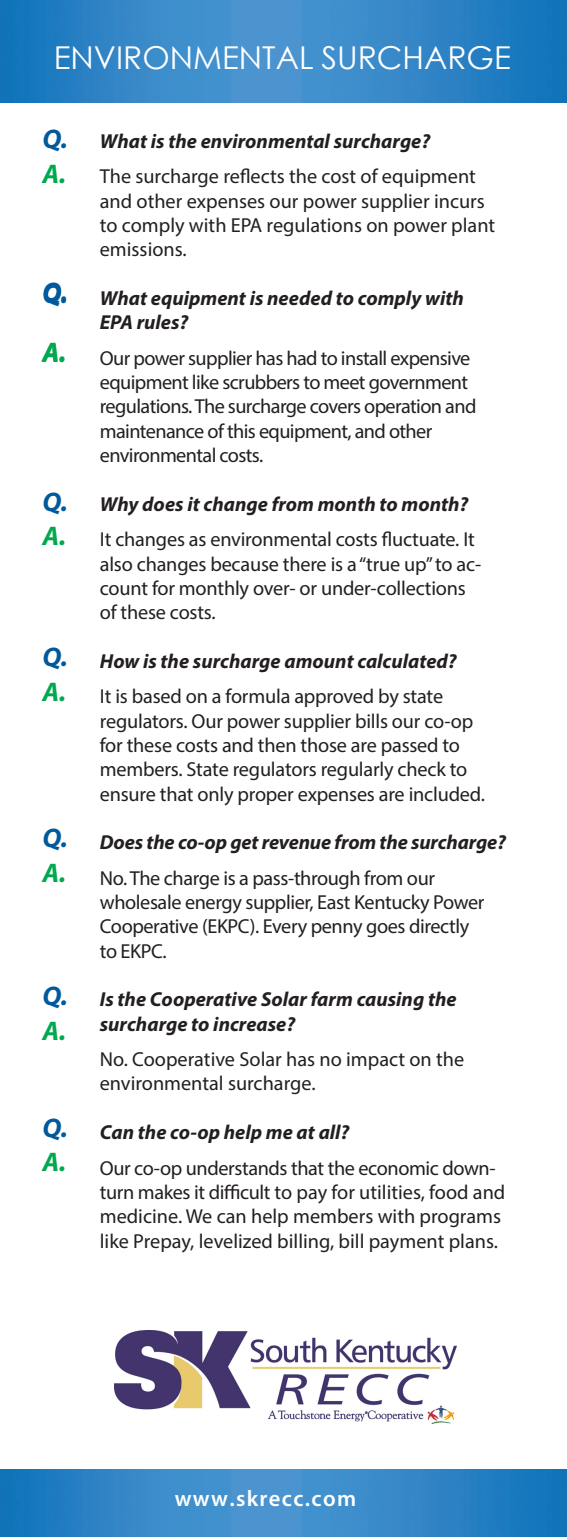
<style>
.page{position:relative;width:567px;height:1540px;background:#fff}
.page>*{position:absolute;margin:0;border:0;box-sizing:border-box;transform-origin:0 0}
.t1{font:31.5px "Century Gothic";color:#fff}
.t2{font:italic 700 27px "Myriad Pro";color:#00599b}
.t3{font:italic 700 27px "Myriad Pro";color:#00a94e}
.t4{font:600 22.5px "Myriad Pro";letter-spacing:.06em;color:#fff}
.t5{font:20.25px/24.3px "Myriad Pro";letter-spacing:-.01em;color:#231f20}
.t6{font:italic 700 20.25px/24.3px "Myriad Pro";color:#231f20}
.t7{font:20.25px/24.3px "Myriad Pro";letter-spacing:-.03em;color:#231f20}
</style>
<div class="page">
<img style="left:0;top:1469px;width:567px;height:67px">
<img style="left:0;top:0;width:567px;height:102px">
<img style="left:115px;top:1330px;width:341px;height:93px">
<h1 class="t1" style="left:54px;top:36px;width:458px">ENVIRONMENTAL SURCHARGE</h1>
<h2 class="t2" style="left:42px;top:122px;width:27px">Q.</h2>
<h2 class="t3" style="left:42px;top:157px;width:25px">A.</h2>
<h2 class="t2" style="left:42px;top:276px;width:27px">Q.</h2>
<h2 class="t3" style="left:42px;top:336px;width:25px">A.</h2>
<h2 class="t2" style="left:42px;top:484px;width:27px">Q.</h2>
<h2 class="t3" style="left:42px;top:519px;width:25px">A.</h2>
<h2 class="t2" style="left:42px;top:639px;width:27px">Q.</h2>
<h2 class="t3" style="left:42px;top:674px;width:25px">A.</h2>
<h2 class="t2" style="left:42px;top:820px;width:27px">Q.</h2>
<h2 class="t3" style="left:42px;top:855px;width:25px">A.</h2>
<h2 class="t2" style="left:42px;top:978px;width:27px">Q.</h2>
<h2 class="t3" style="left:42px;top:1013px;width:25px">A.</h2>
<h2 class="t2" style="left:42px;top:1110px;width:27px">Q.</h2>
<h2 class="t3" style="left:42px;top:1144px;width:25px">A.</h2>
<p class="t6" style="left:100px;top:128px;width:332px">What is the environmental surcharge?</p>
<p class="t5" style="left:100px;top:164px;width:397px">The surcharge reflects the cost of equipment and other expenses our power supplier incurs to comply with EPA regulations on power plant emissions.</p>
<p class="t6" style="left:100px;top:285px;width:365px">What equipment is needed to comply with<br>EPA rules?</p>
<p class="t7" style="left:100px;top:346px;width:378px">Our power supplier has had to install expensive equipment like scrubbers to meet government regulations. The surcharge covers operation and maintenance of this equipment, and other environmental costs.</p>
<p class="t6" style="left:100px;top:491px;width:370px">Why does it change from month to month?</p>
<p class="t5" style="left:100px;top:527px;width:383px">It changes as environmental costs fluctuate. It also changes because there is a “true up” to ac&shy;count for monthly over- or under-collections of these costs.</p>
<p class="t6" style="left:100px;top:648px;width:358px">How is the surcharge amount calculated?</p>
<p class="t5" style="left:100px;top:684px;width:386px">It is based on a formula approved by state regulators. Our power supplier bills our co-op for these costs and then those are passed to members. State regulators regularly check to ensure that only proper expenses are included.</p>
<p class="t6" style="left:100px;top:829px;width:407px">Does the co-op get revenue from the surcharge?</p>
<p class="t5" style="left:100px;top:865px;width:386px">No. The charge is a pass-through from our wholesale energy supplier, East Kentucky Power Cooperative (EKPC). Every penny goes directly to EKPC.</p>
<p class="t6" style="left:100px;top:986px;width:358px">Is the Cooperative Solar farm causing the surcharge to increase?</p>
<p class="t5" style="left:100px;top:1047px;width:366px">No. Cooperative Solar has no impact on the environmental surcharge.</p>
<p class="t6" style="left:100px;top:1119px;width:251px">Can the co-op help me at all?</p>
<p class="t5" style="left:100px;top:1155px;width:407px">Our co-op understands that the economic down&shy;turn makes it difficult to pay for utilities, food and medicine. We can help members with programs like Prepay, levelized billing, bill payment plans.</p>
<p class="t4" style="left:175px;top:1484px;width:183px">www.skrecc.com</p>
</div>
